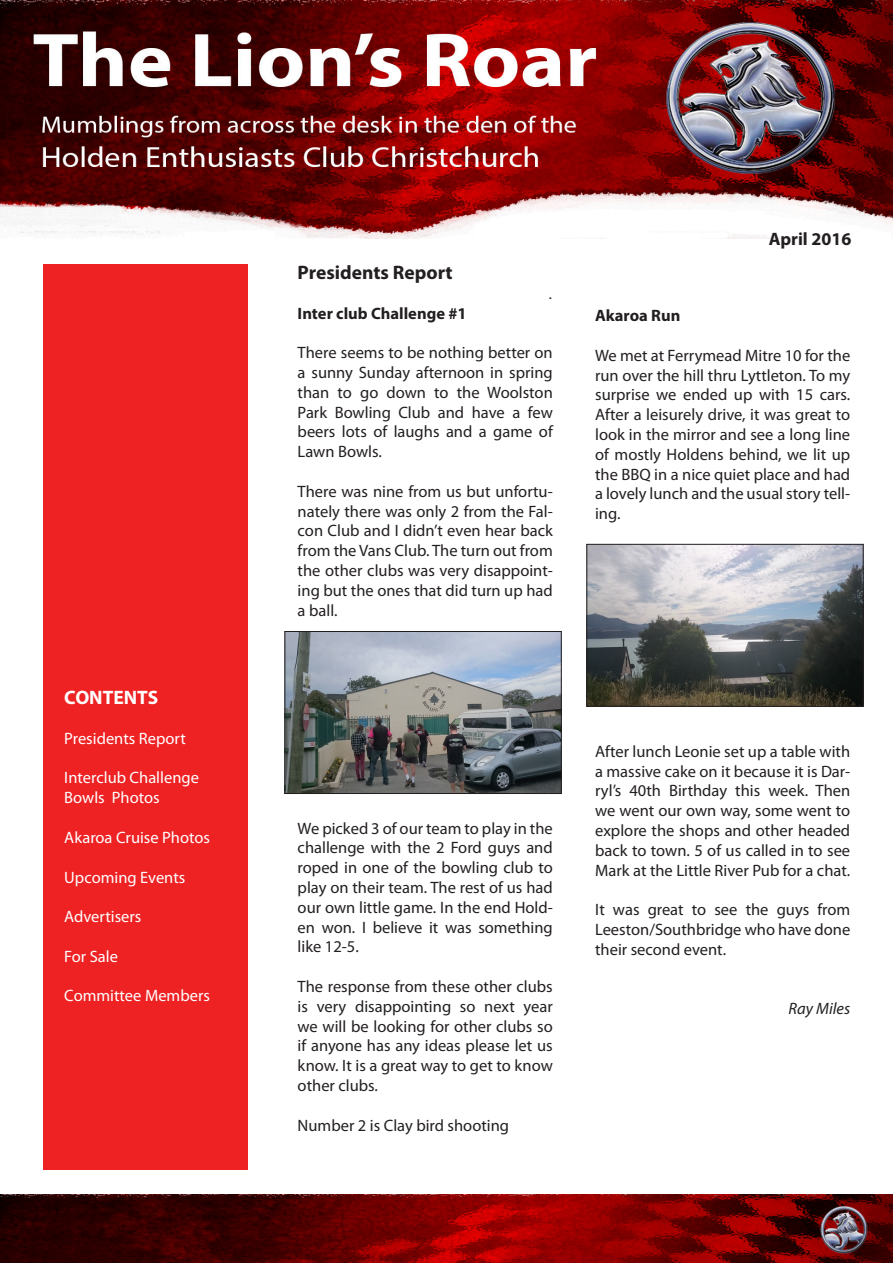
<style>
.page{position:relative;width:893px;height:1263px;background:#fff}
.page>*{position:absolute;margin:0;border:0;box-sizing:border-box;transform-origin:0 0}
.President_s_header{font:700 19.5px "Myriad Pro";color:#231f20}
.Contents_header{font:700 19.5px "Myriad Pro";color:#fff}
.Date{font:700 18px "Myriad Pro";color:#231f20}
.Body_text{font:16.5px/19.8px "Myriad Pro";color:#231f20;text-align:justify}
.Contents_text{font:16.5px/19.8px "Myriad Pro";color:#fff}
.Sub_header{font:700 16.5px "Myriad Pro";color:#231f20}
.Sign_off_name{font:italic 16.5px "Myriad Pro";color:#231f20}
.Sign_off_name-2{font:16.5px "Arial";color:#231f20}
</style>
<div class="page">
<img style="left:0;top:1194px;width:893px;height:69px">
<img style="left:0;top:0;width:893px;height:239px">
<div style="left:43px;top:264px;width:205px;height:906px;background:#ee2123"></div>
<img style="left:287px;top:633px;width:273px;height:159px">
<div style="left:285px;top:631px;width:277px;height:163px;border:1px solid #231f20"></div>
<img style="left:588px;top:546px;width:274px;height:159px">
<div style="left:586px;top:544px;width:278px;height:163px;border:1px solid #231f20"></div>
<p class="Contents_header" style="left:64px;top:685px;width:96px">CONTENTS</p>
<p class="Contents_text" style="left:64px;top:728px;width:123px">Presidents Report</p>
<p class="Contents_text" style="left:64px;top:768px;width:136px">Interclub Challenge<br>Bowls Photos</p>
<p class="Contents_text" style="left:64px;top:827px;width:147px">Akaroa Cruise Photos</p>
<p class="Contents_text" style="left:64px;top:867px;width:123px">Upcoming Events</p>
<p class="Contents_text" style="left:64px;top:906px;width:79px">Advertisers</p>
<p class="Contents_text" style="left:64px;top:946px;width:55px">For Sale</p>
<p class="Contents_text" style="left:64px;top:986px;width:147px">Committee Members</p>
<p class="President_s_header" style="left:298px;top:260px;width:157px">Presidents Report</p>
<p class="Sign_off_name-2" style="left:548px;top:282px;width:6px">.</p>
<p class="Sub_header" style="left:298px;top:302px;width:170px">Inter club Challenge #1</p>
<p class="Body_text" style="left:298px;top:343px;width:257px">There seems to be nothing better on a sunny Sunday afternoon in spring than to go down to the Woolston Park Bowling Club and have a few beers lots of laughs and a game of Lawn Bowls.</p>
<p class="Body_text" style="left:298px;top:481px;width:257px">There was nine from us but unfortu&shy;nately there was only 2 from the Fal&shy;con Club and I didn’t even hear back from the Vans Club. The turn out from the other clubs was very disappoint&shy;ing but the ones that did turn up had a ball.</p>
<p class="Date" style="left:769px;top:227px;width:84px">April 2016</p>
<p class="Sub_header" style="left:595px;top:305px;width:87px">Akaroa Run</p>
<p class="Body_text" style="left:595px;top:345px;width:257px">We met at Ferrymead Mitre 10 for the run over the hill thru Lyttleton. To my surprise we ended up with 15 cars.<br>After a leisurely drive, it was great to look in the mirror and see a long line of mostly Holdens behind, we lit up the BBQ in a nice quiet place and had a lovely lunch and the usual story tell&shy;ing.</p>
<p class="Body_text" style="left:298px;top:818px;width:257px">We picked 3 of our team to play in the challenge with the 2 Ford guys and roped in one of the bowling club to play on their team. The rest of us had our own little game. In the end Hold&shy;en won. I believe it was something like 12-5.</p>
<p class="Body_text" style="left:298px;top:976px;width:257px">The response from these other clubs is very disappointing so next year we will be looking for other clubs so if anyone has any ideas please let us know. It is a great way to get to know other clubs.</p>
<p class="Body_text" style="left:298px;top:1115px;width:213px">Number 2 is Clay bird shooting</p>
<p class="Body_text" style="left:595px;top:741px;width:257px">After lunch Leonie set up a table with a massive cake on it because it is Dar&shy;ryl’s 40th Birthday this week. Then we went our own way, some went to explore the shops and other headed back to town. 5 of us called in to see Mark at the Little River Pub for a chat.</p>
<p class="Body_text" style="left:595px;top:899px;width:257px">It was great to see the guys from Leeston/Southbridge who have done their second event.</p>
<p class="Sign_off_name" style="left:789px;top:998px;width:63px">Ray Miles</p>
</div>
